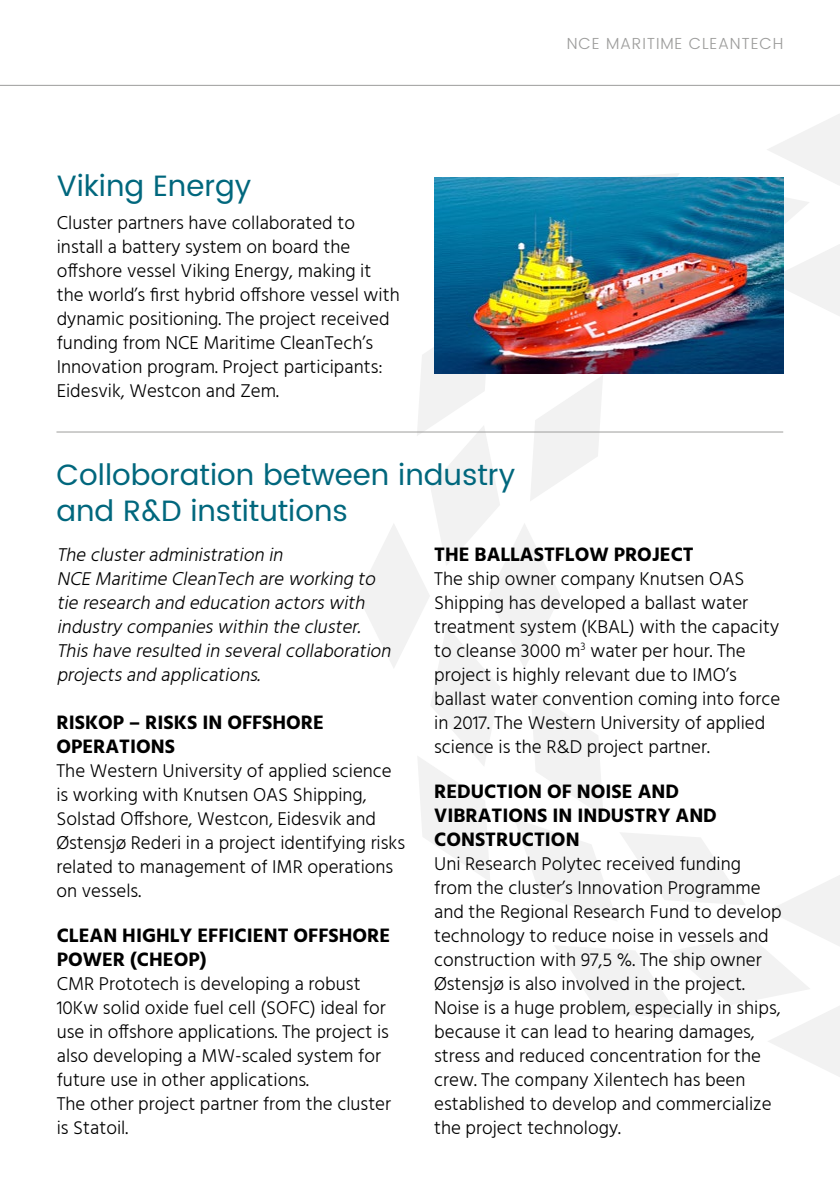
<style>
.page{position:relative;width:840px;height:1191px;background:#fff}
.page>*{position:absolute;margin:0;border:0;box-sizing:border-box;transform-origin:0 0}
.t1{font:29.4px/36px "Poppins";color:#00677d}
.t2{font:700 20px/24px "Hind";color:#000}
.t3{font:300 19px/24px "Hind";color:#000}
.t4{font:italic 300 19px/24px "Hind";color:#000}
.t5{font:300 16px "Poppins";letter-spacing:.05em;color:#9d9d9c}
</style>
<div class="page">
<svg style="left:357px;top:114px;width:482px;height:962px"></svg>
<hr style="left:0;top:85px;width:839px;height:1px;background:#9d9d9c">
<img style="left:434px;top:177px;width:348px;height:197px">
<hr style="left:56px;top:432px;width:726px;height:1px;background:#9d9d9c">
<h1 class="t1" style="left:57px;top:169px;width:196px">Viking Energy</h1>
<p class="t3" style="left:57px;top:211px;width:344px">Cluster partners have collaborated to install a battery system on board the offshore vessel Viking Energy, making it the world’s first hybrid offshore vessel with dynamic positioning. The project received funding from NCE Maritime CleanTech’s Innovation program. Project participants:<br>Eidesvik, Westcon and Zem.</p>
<h1 class="t1" style="left:56px;top:457px;width:460px">Colloboration between industry and R&amp;D institutions</h1>
<p class="t5" style="left:566px;top:32px;width:218px">NCE MARITIME CLEANTECH</p>
<p class="t4" style="left:57px;top:543px;width:340px">The clusteradministration in<br>NCE Maritime CleanTech are working to tie research and education actorswith industry companieswithin the cluster.<br>Thishave resulted in severalcollaboration projectsand applications.</p>
<p class="t2" style="left:56px;top:710px;width:269px">RISKOP – RISKS IN OFFSHORE<br>OPERATIONS</p>
<p class="t3" style="left:56px;top:759px;width:350px">The Western University of applied science is working with Knutsen OAS Shipping, Solstad Offshore, Westcon, Eidesvik and Østensjø Rederi in a project identifying risks related to management of IMR operations on vessels.</p>
<p class="t2" style="left:57px;top:923px;width:335px">CLEAN HIGHLY EFFICIENT OFFSHORE<br>POWER (CHEOP)</p>
<p class="t3" style="left:57px;top:973px;width:335px">CMR Prototech is developing a robust 10Kw solid oxide fuel cell (SOFC) ideal for use in offshore applications. The project is also developing a MW-scaled system for future use in other applications.<br>The other project partner from the cluster is Statoil.</p>
<p class="t2" style="left:434px;top:541px;width:261px">THE BALLASTFLOW PROJECT</p>
<p class="t3" style="left:434px;top:567px;width:347px">The ship owner company Knutsen OAS Shipping has developed a ballast water treatment system (KBAL) with the capacity to cleanse 3000 m<sup>3</sup> water per hour. The project is highly relevant due to IMO’s ballast water convention coming into force in 2017. The Western University of applied science is the R&amp;D project partner.</p>
<p class="t2" style="left:434px;top:779px;width:284px">REDUCTION OF NOISE AND<br>VIBRATIONS IN INDUSTRY AND<br>CONSTRUCTION</p>
<p class="t3" style="left:434px;top:853px;width:349px">Uni Research Polytec received funding from the cluster’s Innovation Programme and the Regional Research Fund to develop technology to reduce noise in vessels and construction with 97,5 %. The ship owner Østensjø is also involved in the project.<br>Noise is a huge problem, especially in ships, because it can lead to hearing damages, stress and reduced concentration for the crew. The company Xilentech has been established to develop and commercialize the project technology.</p>
</div>
